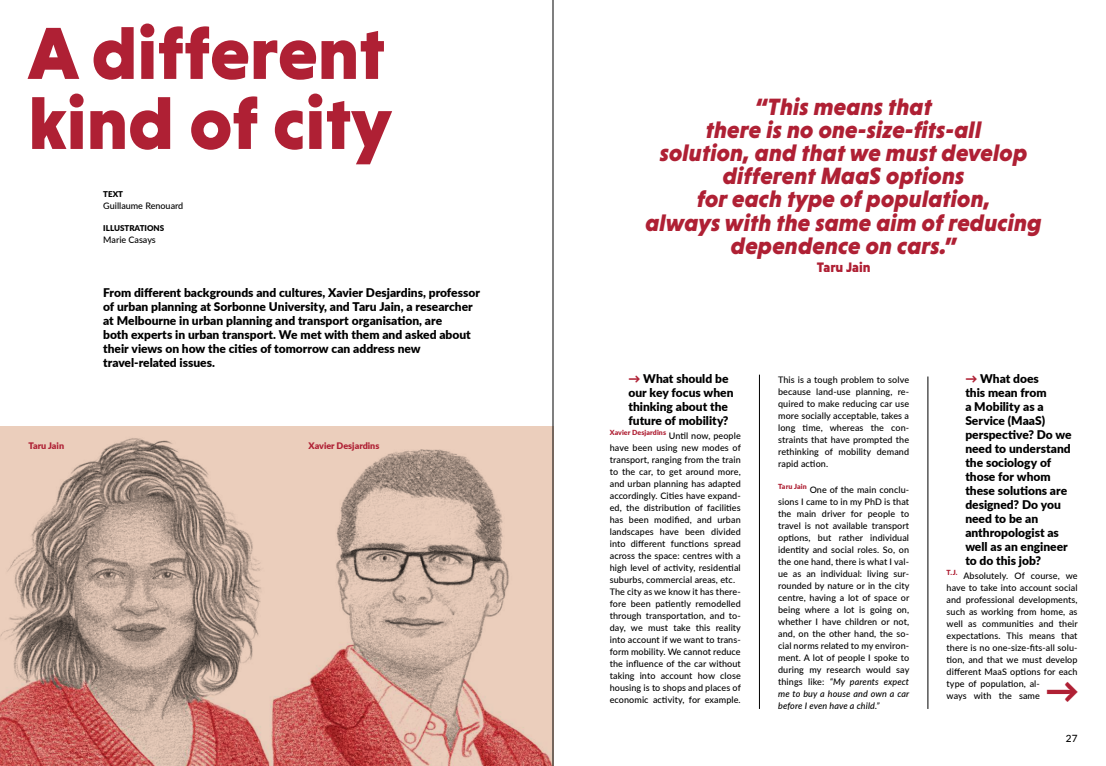
<style>
.page{position:relative;width:1106px;height:766px;background:#fff}
.page>*{position:absolute;margin:0;border:0;box-sizing:border-box;transform-origin:0 0}
.t1{font:900 75px/70px "Niveau Grotesk";color:#af2034}
.t2{font:900 33.7px "Lato";color:#af2034}
.t3{font:italic 900 24px/23px "Niveau Grotesk";color:#af2034;text-align:center}
.t4{font:900 14px "Niveau Grotesk";color:#af2034}
.t5{font:900 12px/14px "Lato";color:#000}
.t6{font:500 10px "Lato";color:#000}
.t7{font:500 9px/12px "Lato";letter-spacing:.01em;color:#000}
.t8{font:900 9px "Lato";color:#af2034}
.t9{font:900 8px "Lato";color:#000}
.t10{font:900 7px "Lato";letter-spacing:.005em;color:#af2034}
.s1{color:#af2034}
.s2{font-weight:500;font-size:9px;color:#000}
.s3{font-style:italic}
</style>
<div class="page">
<hr style="left:759px;top:374px;width:1px;height:334px;background:#000">
<hr style="left:927px;top:376px;width:1px;height:332px;background:#000">
<img style="left:0;top:426px;width:262px;height:339px">
<img style="left:262px;top:426px;width:291px;height:339px">
<hr style="left:553px;top:0;width:1px;height:765px;background:#000">
<h1 class="t1" style="left:28px;top:17px;width:364px">A different kind of city</h1>
<p class="t9" style="left:103px;top:187px;width:21px">TEXT</p>
<p class="t7" style="left:103px;top:199px;width:82px">Guillaume Renouard</p>
<p class="t9" style="left:103px;top:221px;width:62px">ILLUSTRATIONS</p>
<p class="t7" style="left:103px;top:233px;width:54px">Marie Casays</p>
<p class="t5" style="left:103px;top:284px;width:378px">From different backgrounds and cultures, Xavier Desjardins, professor of urban planning at Sorbonne University, and Taru Jain, a researcher at Melbourne in urban planning and transport organisation, are<br>both experts in urban transport. We met with them and asked about their views on how the cities of tomorrow can address new travel-related issues.</p>
<p class="t8" style="left:29px;top:438px;width:37px">Taru Jain</p>
<p class="t8" style="left:308px;top:438px;width:72px">Xavier Desjardins</p>
<h3 class="t3" style="left:645px;top:95px;width:398px">“This means that<br>there is no one-size-fits-all<br>solution, and that we must develop different MaaS options<br>for each type of population,<br>always with the same aim of reducing dependence on cars.”</h3>
<h3 class="t4" style="left:816px;top:258px;width:55px">Taru Jain</h3>
<h3 class="t5" style="left:628px;top:370px;width:107px"><span class="s1">→</span> What should be our key focus when thinking about the future of mobility?</h3>
<p class="t10" style="left:610px;top:427px;width:132px">Xavier Desjardins <span class="s2">Until now, people</span></p>
<p class="t7" style="left:610px;top:441px;width:133px">have been using new modes of transport, ranging from the train to the car, to get around more, and urban planning has adapted accordingly. Cities have expand&shy;ed, the distribution of facilities has been modified, and urban landscapes have been divided into different functions spread across the space: centres with a high level of activity, residential suburbs, commercial areas, etc.<br>The city as we know it has there&shy;fore been patiently remodelled through transportation, and to&shy;day, we must take this reality into account if we want to trans&shy;form mobility. We cannot reduce the influence of the car without taking into account how close housing is to shops and places of economic activity, for example.</p>
<p class="t7" style="left:778px;top:373px;width:132px;text-align:justify">This is a tough problem to solve because land-use planning, re&shy;quired to make reducing car use more socially acceptable, takes a long time, whereas the con&shy;straints that have prompted the rethinking of mobility demand rapid action.</p>
<p class="t7" style="left:778px;top:483px;width:133px;text-align:justify"><sup>Taru</sup> <sup>Jain</sup> One of the main conclu&shy;sions I came to in my PhD is that the main driver for people to travel is not available transport options, but rather individual identity and social roles. So, on the one hand, there is what I val&shy;ue as an individual: living sur&shy;rounded by nature or in the city centre, having a lot of space or being where a lot is going on, whether I have children or not, and, on the other hand, the so&shy;cial norms related to my environ&shy;ment. A lot of people I spoke to during my research would say things like: <span class="s3">“My parents expect me to buy a house and own a car before I even have a child.”</span></p>
<h3 class="t5" style="left:965px;top:370px;width:108px"><span class="s1">→</span> What does<br>this mean from<br>a Mobility as a<br>Service (MaaS) perspective? Do we need to understand the sociology of those for whom these solutions are designed? Do you need to be an anthropologist as well as an engineer to do this job?</h3>
<p class="t7" style="left:946px;top:569px;width:133px"><sup>T.</sup> <sup>J.</sup> Absolutely. Of course, we have to take into account social and professional developments, such as working from home, as well as communities and their expectations. This means that there is no one-size-fits-all solu&shy;tion, and that we must develop different MaaS options for each type of population, al-<br>ways with the same</p>
<h2 class="t2" style="left:1045px;top:665px;width:35px">→</h2>
<p class="t6" style="left:1065px;top:730px;width:13px">27</p>
</div>
